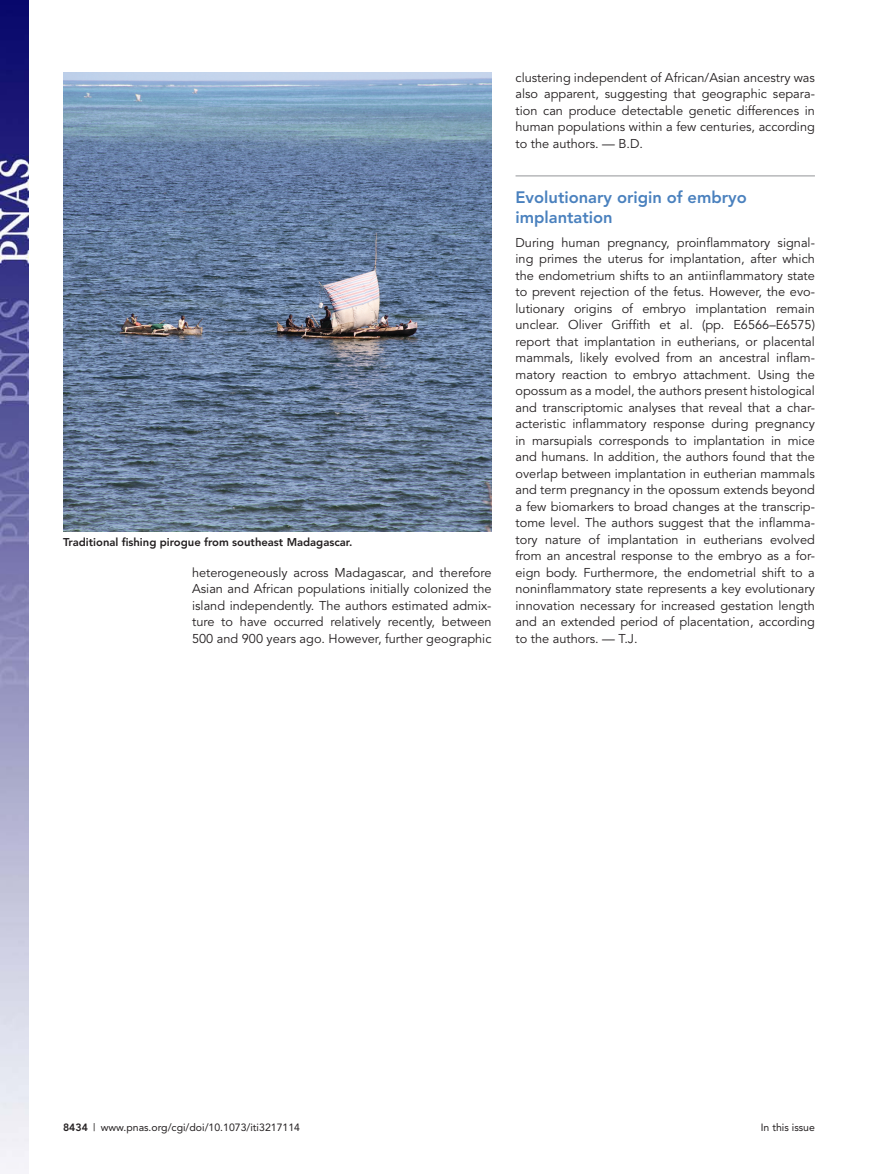
<style>
.page{position:relative;width:878px;height:1175px;background:#fff}
.page>*{position:absolute;margin:0;border:0;box-sizing:border-box;transform-origin:0 0}
.t1{font:800 16.5px/19.5px "Avenir";color:#4a81be}
.t2{font:12.75px/16.5px "Avenir";color:#231f20;text-align:justify}
.t3{font:800 11.25px "Avenir";color:#231f20}
.t4{font:10.5px "Avenir";color:#231f20}
.s1{font-weight:800}
</style>
<div class="page">
<img style="left:0;top:0;width:28px;height:1173px">
<hr style="left:515px;top:175px;width:299px;height:1px;background:#939598">
<img style="left:63px;top:72px;width:428px;height:459px">
<p class="t3" style="left:63px;top:536px;width:291px">Traditional fishing pirogue from southeast Madagascar.</p>
<p class="t2" style="left:192px;top:564px;width:301px">heterogeneously across Madagascar, and therefore Asian and African populations initially colonized the island independently. The authors estimated admix&shy;ture to have occurred relatively recently, between 500 and 900 years ago. However, further geographic</p>
<p class="t2" style="left:515px;top:69px;width:301px">clustering independent of African/Asian ancestry was also apparent, suggesting that geographic separa&shy;tion can produce detectable genetic differences in human populations within a few centuries, according to the authors. — B.D.</p>
<p class="t1" style="left:515px;top:188px;width:233px">Evolutionary origin of embryo implantation</p>
<p class="t2" style="left:515px;top:234px;width:301px">During human pregnancy, proinflammatory signal&shy;ing primes the uterus for implantation, after which the endometrium shifts to an antiinflammatory state to prevent rejection of the fetus. However, the evo&shy;lutionary origins of embryo implantation remain unclear. Oliver Griffith et al. (pp. E6566–E6575) report that implantation in eutherians, or placental mammals, likely evolved from an ancestral inflam&shy;matory reaction to embryo attachment. Using the opossum as a model, the authors present histological and transcriptomic analyses that reveal that a char&shy;acteristic inflammatory response during pregnancy in marsupials corresponds to implantation in mice and humans. In addition, the authors found that the overlap between implantation in eutherian mammals and term pregnancy in the opossum extends beyond a few biomarkers to broad changes at the transcrip&shy;tome level. The authors suggest that the inflamma&shy;tory nature of implantation in eutherians evolved from an ancestral response to the embryo as a for&shy;eign body. Furthermore, the endometrial shift to a noninflammatory state represents a key evolutionary innovation necessary for increased gestation length and an extended period of placentation, according to the authors. — T.J.</p>
<p class="t4" style="left:63px;top:1121px;width:238px"><span class="s1">8434</span> | www.pnas.org/cgi/doi/10.1073/iti3217114</p>
<p class="t4" style="left:760px;top:1121px;width:56px">In this issue</p>
</div>
